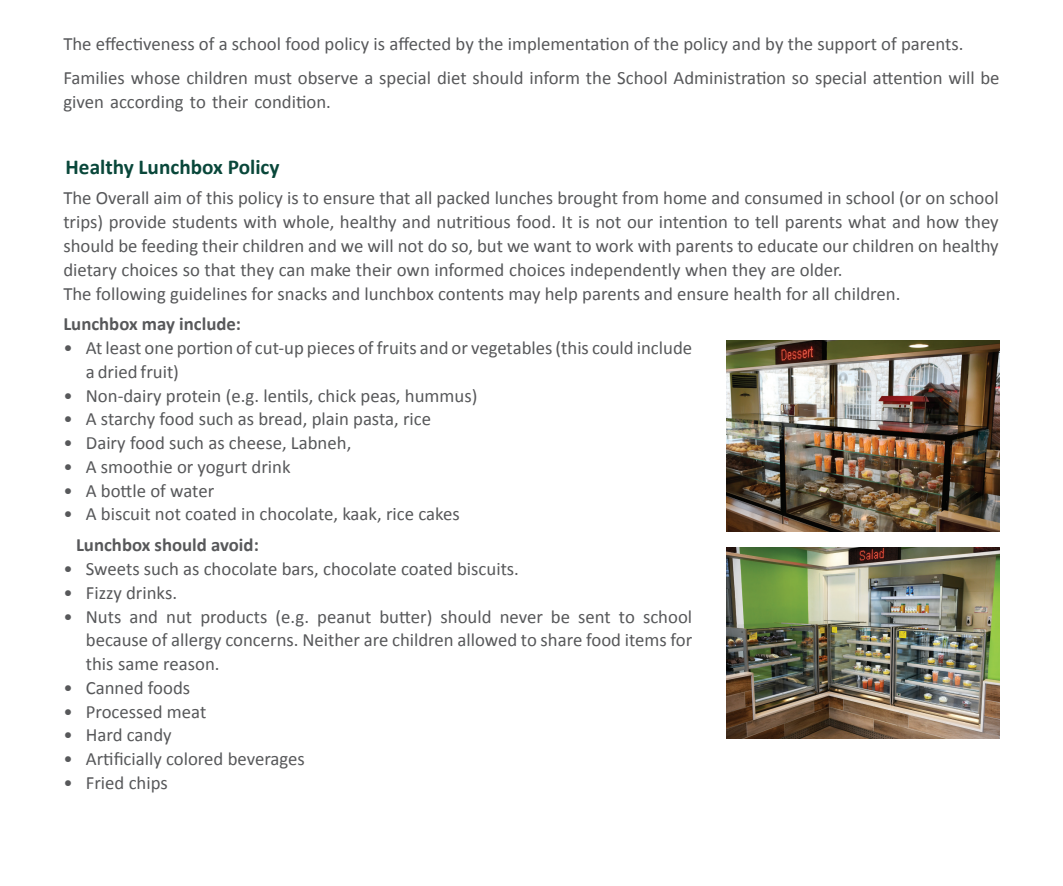
<style>
.page{position:relative;width:1063px;height:886px;background:#fff}
.page>*{position:absolute;margin:0;border:0;box-sizing:border-box;transform-origin:0 0}
.t1{font:700 21.25px "Calibri";color:#09473a}
.t2{font:18.75px/23.8px "Calibri";color:#57585a}
.t3{font:700 18.75px "Calibri";color:#57585a}
</style>
<div class="page">
<img style="left:727px;top:340px;width:273px;height:192px">
<img style="left:727px;top:547px;width:273px;height:191px">
<p class="t2" style="left:63px;top:26px;width:938px;line-height:34.4px">The effectiveness of a school food policy is affected by the implementation of the policy and by the support of parents.<br>Families whose children must observe a special diet should inform the School Administration so special attention will be</p>
<p class="t2" style="left:63px;top:90px;width:269px">given according to their condition.</p>
<p class="t1" style="left:66px;top:153px;width:215px">Healthy Lunchbox Policy</p>
<p class="t2" style="left:63px;top:186px;width:937px">The Overall aim of this policy is to ensure that all packed lunches brought from home and consumed in school (or on school trips) provide students with whole, healthy and nutritious food isIt. not our intention to tell parents what and how they should be feeding their children and we will not do so, but we want to work with parents to educate our children on healthy dietary choices so that they can make their own informed choices independently when they are older.<br>The following guidelines for snacks and lunchbox contents may help parents and ensure health for all children.</p>
<p class="t3" style="left:63px;top:312px;width:179px">Lunchbox may include:</p>
<p class="t2" style="left:86px;top:336px;width:608px">At least one portion of cut-up pieces of fruits and or vegetables (this could include</p>
<p class="t2" style="left:63px;top:336px;width:11px">•</p>
<p class="t2" style="left:63px;top:384px;width:11px">•</p>
<p class="t2" style="left:86px;top:360px;width:393px">a dried fruit(<br>Non-dairy protein .g.e( lentils, chick peas, hummus(</p>
<p class="t2" style="left:63px;top:407px;width:11px">•</p>
<p class="t2" style="left:86px;top:407px;width:347px">A starchy food such as bread, plain pasta, rice</p>
<p class="t2" style="left:63px;top:431px;width:11px">•</p>
<p class="t2" style="left:86px;top:431px;width:267px">Dairy food such as cheese, Labneh,</p>
<p class="t2" style="left:63px;top:455px;width:11px">•</p>
<p class="t2" style="left:86px;top:455px;width:206px">A smoothie or yogurt drink</p>
<p class="t2" style="left:63px;top:479px;width:11px">•</p>
<p class="t2" style="left:86px;top:479px;width:130px">A bottle of water</p>
<p class="t2" style="left:63px;top:502px;width:11px">•</p>
<p class="t2" style="left:86px;top:502px;width:375px">A biscuit not coated in chocolate, kaak, rice cakes</p>
<p class="t3" style="left:76px;top:533px;width:184px">Lunchbox should avoid:</p>
<p class="t2" style="left:86px;top:557px;width:435px">Sweets such as chocolate bars, chocolate coated biscuits.</p>
<p class="t2" style="left:63px;top:557px;width:11px">•</p>
<p class="t2" style="left:63px;top:581px;width:11px">•</p>
<p class="t2" style="left:86px;top:581px;width:93px">Fizzy drinks.</p>
<p class="t2" style="left:63px;top:604px;width:11px">•</p>
<p class="t2" style="left:86px;top:604px;width:608px">Nuts and nut products ( .g.e peanut butter) should never be sent to school</p>
<p class="t2" style="left:63px;top:676px;width:11px">•</p>
<p class="t2" style="left:86px;top:628px;width:608px">because of allergy concerns. Neither are children allowed to share food items for this same reason.<br>Canned foods</p>
<p class="t2" style="left:63px;top:699px;width:11px">•</p>
<p class="t2" style="left:86px;top:699px;width:122px">Processed meat</p>
<p class="t2" style="left:63px;top:723px;width:11px">•</p>
<p class="t2" style="left:86px;top:723px;width:87px">Hard candy</p>
<p class="t2" style="left:63px;top:747px;width:11px">•</p>
<p class="t2" style="left:86px;top:747px;width:221px">Artificially colored beverages</p>
<p class="t2" style="left:63px;top:771px;width:11px">•</p>
<p class="t2" style="left:86px;top:771px;width:84px">Fried chips</p>
</div>
